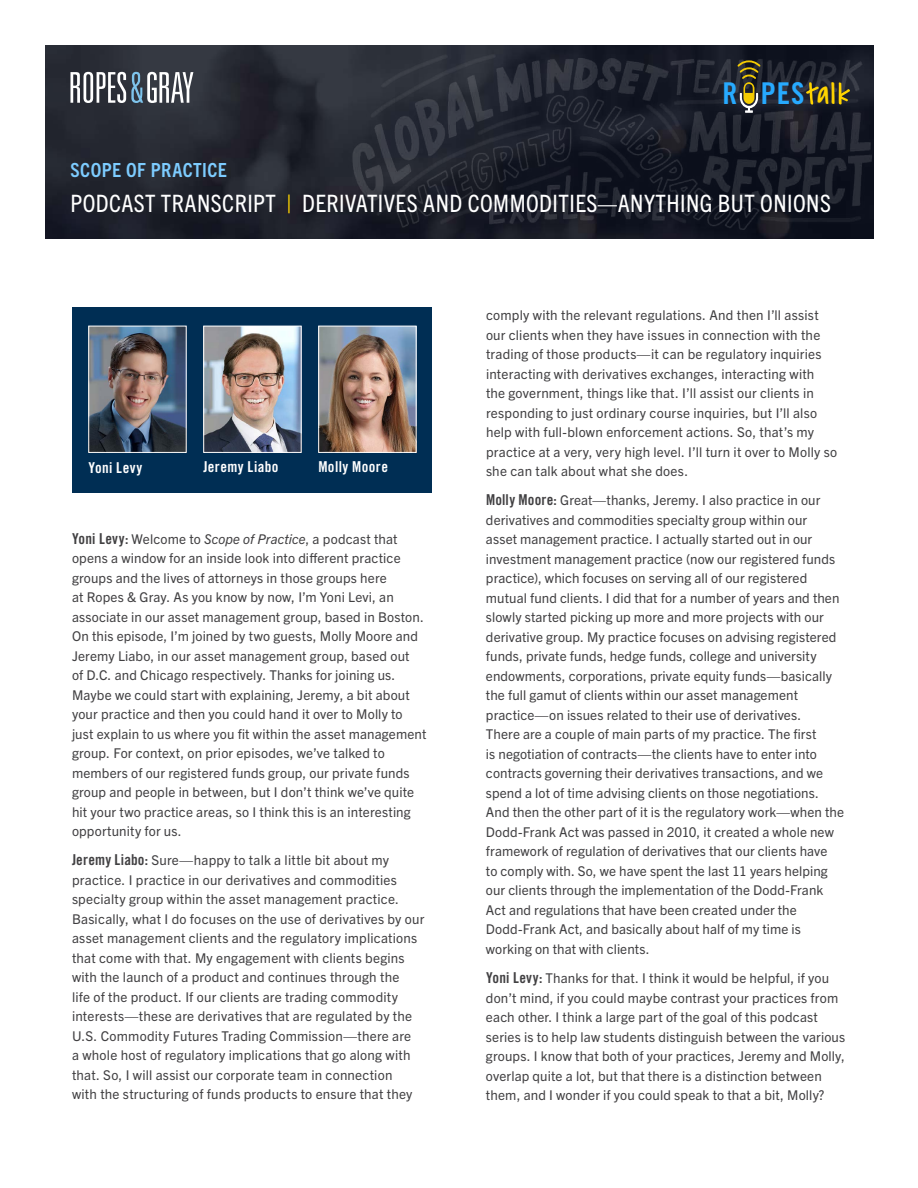
<style>
.page{position:relative;width:918px;height:1188px;background:#fff}
.page>*{position:absolute;margin:0;border:0;box-sizing:border-box;transform-origin:0 0}
.t1{font:30px "Trade Gothic LT Pro Bd Cn 20";color:#27aaff}
.t2{font:condensed 24px "Trade Gothic Next LT Pro";letter-spacing:.02em;color:#fff}
.t3{font:700 condensed 19.5px "Trade Gothic Next LT Pro";letter-spacing:.025em;color:#7dccff}
.t4{font:15px "Trade Gothic LT Pro Bd Cn 20";letter-spacing:.025em;color:#fff}
.t5{font:13.5px/19.5px "Trade Gothic Next LT Pro";letter-spacing:.01em;color:#414042}
.s1{font-family:"Covered By Your Grace";font-size:31.35px;color:#ffd400}
.s2{color:#ffd400}
.s3{font-family:"Trade Gothic LT Pro Bd Cn 20";font-size:15px}
.s4{font-style:italic}
</style>
<div class="page">
<div style="left:72px;top:308px;width:360px;height:185px;background:#002e54"></div>
<img style="left:90px;top:328px;width:94px;height:123px">
<div style="left:88px;top:326px;width:98px;height:127px;border:1px solid #fff"></div>
<img style="left:45px;top:45px;width:828px;height:193px">
<svg style="left:806px;top:82px;width:13px;height:23px"></svg>
<svg style="left:737px;top:59px;width:24px;height:54px"></svg>
<svg style="left:839px;top:82px;width:11px;height:22px"></svg>
<svg style="left:70px;top:72px;width:123px;height:31px"></svg>
<img style="left:205px;top:328px;width:94px;height:123px">
<div style="left:203px;top:326px;width:98px;height:127px;border:1px solid #fff"></div>
<img style="left:320px;top:328px;width:94px;height:123px">
<div style="left:318px;top:326px;width:98px;height:127px;border:1px solid #fff"></div>
<h1 class="t1" style="left:723px;top:75px;width:114px">R PES <span class="s1">al</span></h1>
<h3 class="t3" style="left:70px;top:157px;width:158px">SCOPE OF PRACTICE</h3>
<h2 class="t2" style="left:70px;top:186px;width:762px">PODCAST TRANSCRIPT <span class="s2">|</span> DERIVATIVES AND COMMODITIES—ANYTHING BUT ONIONS</h2>
<p class="t4" style="left:88px;top:459px;width:55px">Yoni Levy</p>
<p class="t4" style="left:203px;top:458px;width:77px">Jeremy Liabo</p>
<p class="t4" style="left:318px;top:458px;width:71px">Molly Moore</p>
<p class="t5" style="left:72px;top:528px;width:356px"><span class="s3">Yoni Levy:</span> Welcome to <span class="s4">Scope of Practice</span>, a podcast that opens a window for an inside look into different practice groups and the lives of attorneys in those groups here<br>at Ropes &amp; Gray. As you know by now, I’m Yoni Levi, an associate in our asset management group, based in Boston.<br>On this episode, I’m joined by two guests, Molly Moore and Jeremy Liabo, in our asset management group, based out<br>of D.C. and Chicago respectively. Thanks for joining us.<br>Maybe we could start with explaining, Jeremy, a bit about your practice and then you could hand it over to Molly to just explain to us where you fit within the asset management group. For context, on prior episodes, we’ve talked to members of our registered funds group, our private funds group and people in between, but I don’t think we’ve quite hit your two practice areas, so I think this is an interesting opportunity for us.</p>
<p class="t5" style="left:72px;top:850px;width:354px"><span class="s3">Jeremy Liabo:</span> Sure—happy to talk a little bit about my practice. I practice in our derivatives and commodities specialty group within the asset management practice.<br>Basically, what I do focuses on the use of derivatives by our asset management clients and the regulatory implications that come with that. My engagement with clients begins with the launch of a product and continues through the<br>life of the product. If our clients are trading commodity interests—these are derivatives that are regulated by the U.S. Commodity Futures Trading Commission—there are<br>a whole host of regulatory implications that go along with that. So, I will assist our corporate team in connection<br>with the structuring of funds products to ensure that they</p>
<p class="t5" style="left:486px;top:305px;width:353px">comply with the relevant regulations. And then I’ll assist our clients when they have issues in connection with the trading of those products—it can be regulatory inquiries interacting with derivatives exchanges, interacting with<br>the government, things like that. I’ll assist our clients in responding to just ordinary course inquiries, but I’ll also help with full-blown enforcement actions. So, that’s my practice at a very, very high level. I’ll turn it over to Molly so she can talk about what she does.</p>
<p class="t5" style="left:486px;top:490px;width:360px"><span class="s3">Molly Moore:</span> Great—thanks, Jeremy. I also practice in our derivatives and commodities specialty group within our<br>asset management practice. I actually started out in our investment management practice (now our registered funds practice), which focuses on serving all of our registered mutual fund clients. I did that for a number of years and then slowly started picking up more and more projects with our derivative group. My practice focuses on advising registered funds, private funds, hedge funds, college and university endowments, corporations, private equity funds—basically the full gamut of clients within our asset management practice—on issues related to their use of derivatives.<br>There are a couple of main parts of my practice. The first<br>is negotiation of contracts—the clients have to enter into contracts governing their derivatives transactions, and we spend a lot of time advising clients on those negotiations.<br>And then the other part of it is the regulatory work—when the Dodd-Frank Act was passed in 2010, it created a whole new framework of regulation of derivatives that our clients have<br>to comply with. So, we have spent the last 11 years helping our clients through the implementation of the Dodd-Frank Act and regulations that have been created under the Dodd-Frank Act, and basically about half of my time is working on that with clients.</p>
<p class="t5" style="left:486px;top:968px;width:361px"><span class="s3">Yoni Levy:</span> Thanks for that. I think it would be helpful, if you don’t mind, if you could maybe contrast your practices from each other. I think a large part of the goal of this podcast series is to help law students distinguish between the various groups. I know that both of your practices, Jeremy and Molly, overlap quite a lot, but that there is a distinction between them, and I wonder if you could speak to that a bit, Molly?</p>
</div>
